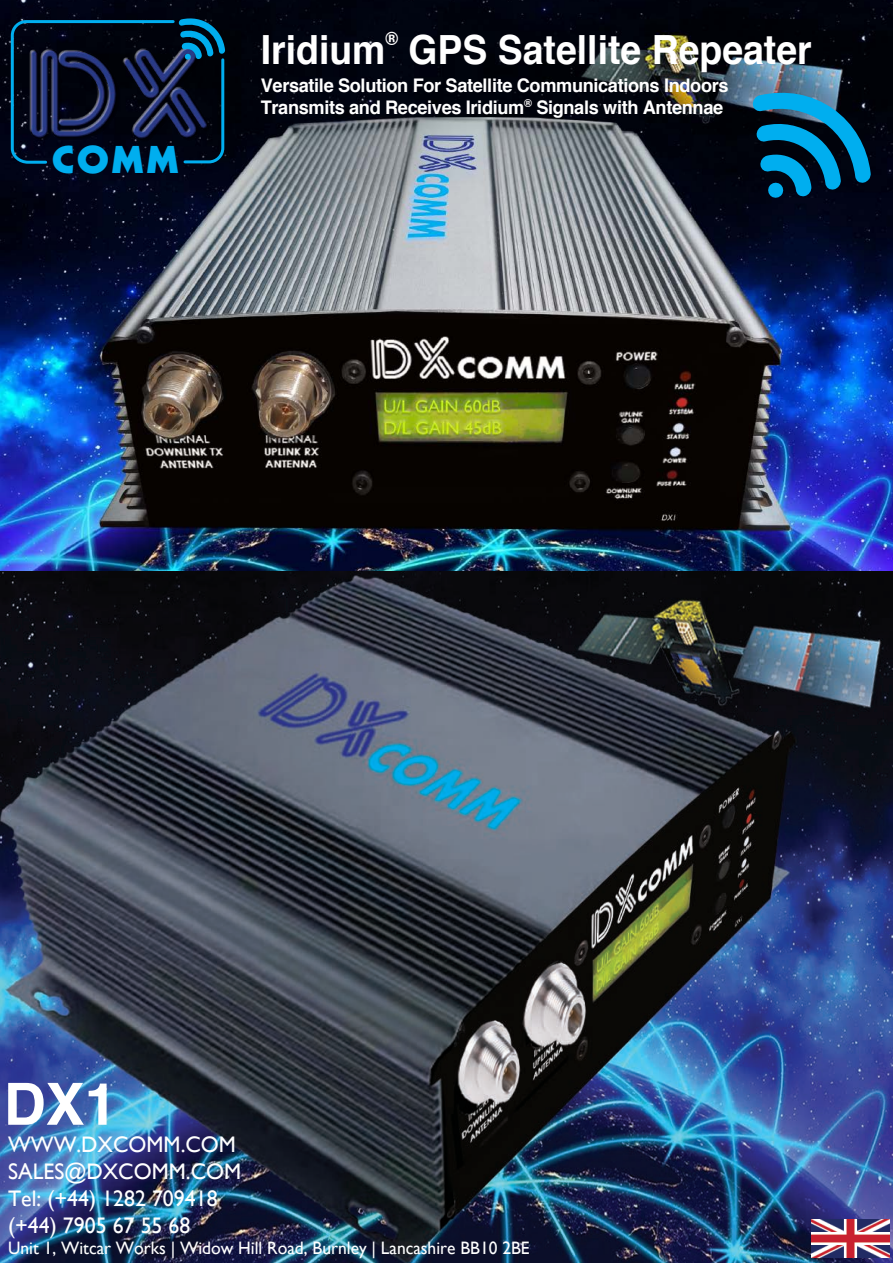
<style>
.page{position:relative;width:893px;height:1263px;background:#fff}
.page>*{position:absolute;margin:0;border:0;box-sizing:border-box;transform-origin:0 0}
.t1{font:700 58.2px "Helvetica";color:#fff}
.t2{font:700 40.2px "Helvetica";color:#fff;scale:.93 1}
.t3{font:37.8px "Geometric 231 BT Heavy C";color:#00aeef;scale:1.1 1}
.t4{font:22.5px/27px "Gill Sans";color:#fff}
.t5{font:700 18.75px/21.9px "Helvetica";letter-spacing:-.02em;color:#fff}
.t6{font:700 18.45px "Helvetica";color:#fff;scale:.93 1}
.t7{font:18px "Gill Sans";color:#fff}
</style>
<div class="page">
<img style="left:0;top:0;width:893px;height:1263px">
<svg style="left:752px;top:89px;width:119px;height:110px;background:#075275"></svg>
<img style="left:812px;top:1219px;width:77px;height:39px">
<div style="left:18px;top:165px;width:193px;height:11px;background:#010418"></div>
<svg style="left:9px;top:17px;width:217px;height:148px;background:#0c1c35"></svg>
<h3 class="t3" style="left:52px;top:136px;width:117px">COMM</h3>
<h2 class="t2" style="left:261px;top:18px;width:136px">Iridium</h2>
<p class="t6" style="left:385px;top:24px;width:15px">®</p>
<h2 class="t2" style="left:409px;top:18px;width:435px">GPS Satellite Repeater</h2>
<p class="t5" style="left:261px;top:75px;width:469px">Versatile Solution For Satellite Communications Indoors<br>Transmits and Receives Iridium<sup>®</sup> Signals with Antennae</p>
<h1 class="t1" style="left:4px;top:1057px;width:115px">DX1</h1>
<p class="t4" style="left:8px;top:1131px;width:235px">WWW.DXCOMM.COM<br>SALES@DXCOMM.COM<br>Tel: (+44) 1282 709418 (+44) 7905 67 55 68</p>
<p class="t7" style="left:8px;top:1238px;width:523px">Unit 1, Witcar Works | Widow Hill Road, Burnley | Lancashire BB10 2BE</p>
</div>
